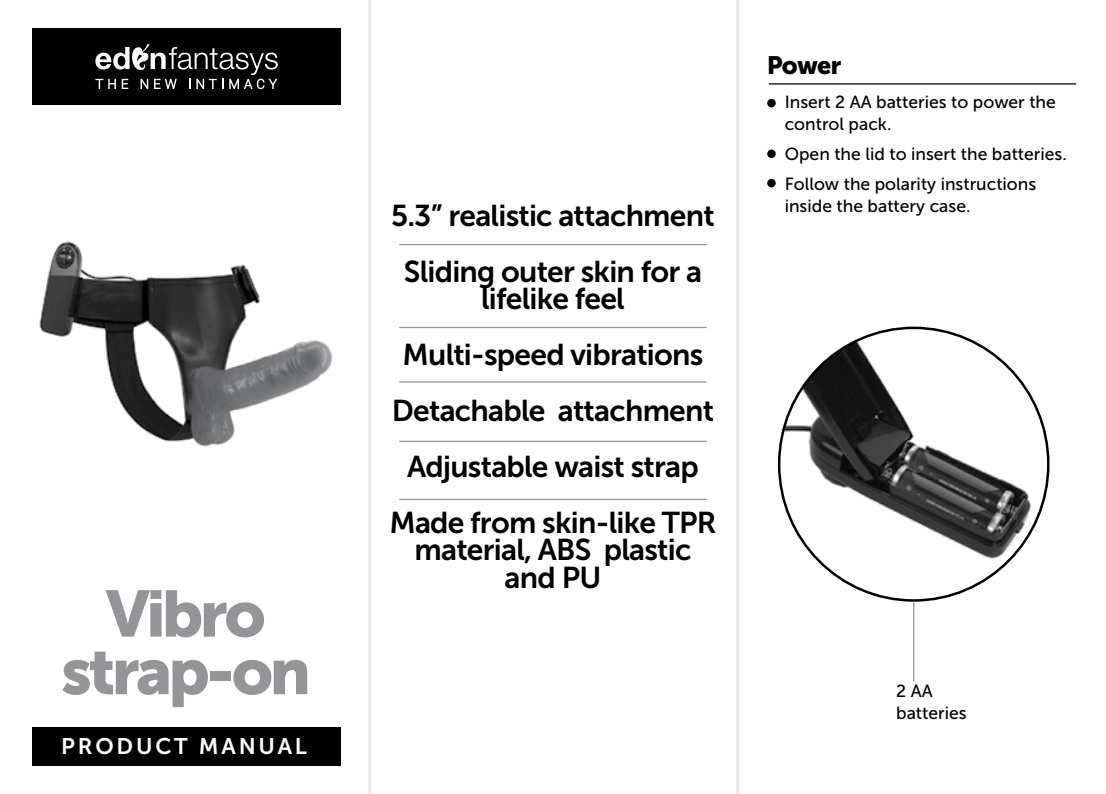
<style>
.page{position:relative;width:1106px;height:794px;background:#fff}
.page>*{position:absolute;margin:0;border:0;box-sizing:border-box;transform-origin:0 0}
.t1{font:65px/57.5px "Museo Sans Cyrl 900";letter-spacing:-.05em;color:#939598;text-align:center}
.t2{font:30px/55.8px "Museo Sans 700";letter-spacing:-.025em;color:#000;text-align:center}
.t3{font:25px "Museo Sans Cyrl 900";letter-spacing:-.035em;color:#000}
.t4{font:22.5px "Museo Sans 700";letter-spacing:.125em;color:#fff}
.t5{font:17.5px/22.5px "Museo Sans 500";color:#000}
</style>
<div class="page">
<div style="left:32px;top:726px;width:309px;height:39px;background:#000"></div>
<div style="left:32px;top:28px;width:309px;height:77px;background:#000"></div>
<img style="left:779px;top:328px;width:269px;height:254px">
<svg style="left:95px;top:44px;width:183px;height:45px"></svg>
<hr style="left:399px;top:327px;width:307px;height:1px;background:#939598">
<hr style="left:399px;top:244px;width:307px;height:1px;background:#939598">
<hr style="left:399px;top:381px;width:307px;height:1px;background:#939598">
<hr style="left:399px;top:441px;width:307px;height:1px;background:#939598">
<hr style="left:399px;top:499px;width:307px;height:1px;background:#939598">
<hr style="left:768px;top:83px;width:308px;height:2px;background:#000">
<div style="left:767px;top:150px;width:8px;height:8px;background:#000;border-radius:50%"></div>
<div style="left:767px;top:179px;width:8px;height:8px;background:#000;border-radius:50%"></div>
<div style="left:767px;top:99px;width:8px;height:8px;background:#000;border-radius:50%"></div>
<img style="left:39px;top:241px;width:294px;height:206px">
<hr style="left:913px;top:601px;width:1px;height:80px;background:#939598">
<hr style="left:368px;top:0;width:3px;height:794px;background:#e5e6e5">
<hr style="left:736px;top:0;width:3px;height:794px;background:#e5e6e5">
<h1 class="t1" style="left:61px;top:585px;width:251px">Vibro strap-on</h1>
<p class="t4" style="left:61px;top:734px;width:247px">PRODUCT MANUAL</p>
<p class="t2" style="left:391px;top:187px;width:325px">5.3” realistic attachment<br>Sliding outer skin for a</p>
<p class="t2" style="left:389px;top:271px;width:328px">lifelike feel<br>Multi-speed vibrations<br>Detachable attachment<br>Adjustable waist strap<br>Made from skin-like TPR</p>
<p class="t2" style="left:414px;top:536px;width:278px;line-height:27.5px">material, ABS plastic and PU</p>
<p class="t3" style="left:767px;top:51px;width:76px">Power</p>
<p class="t5" style="left:784px;top:91px;width:273px">Insert 2 AA batteries to power the control pack.</p>
<p class="t5" style="left:784px;top:139px;width:284px;line-height:29.5px">Open the lid to insert the batteries.<br>Follow the polarity instructions</p>
<p class="t5" style="left:784px;top:195px;width:187px">inside the battery case.</p>
<p class="t5" style="left:896px;top:680px;width:72px">2 AA batteries</p>
</div>
